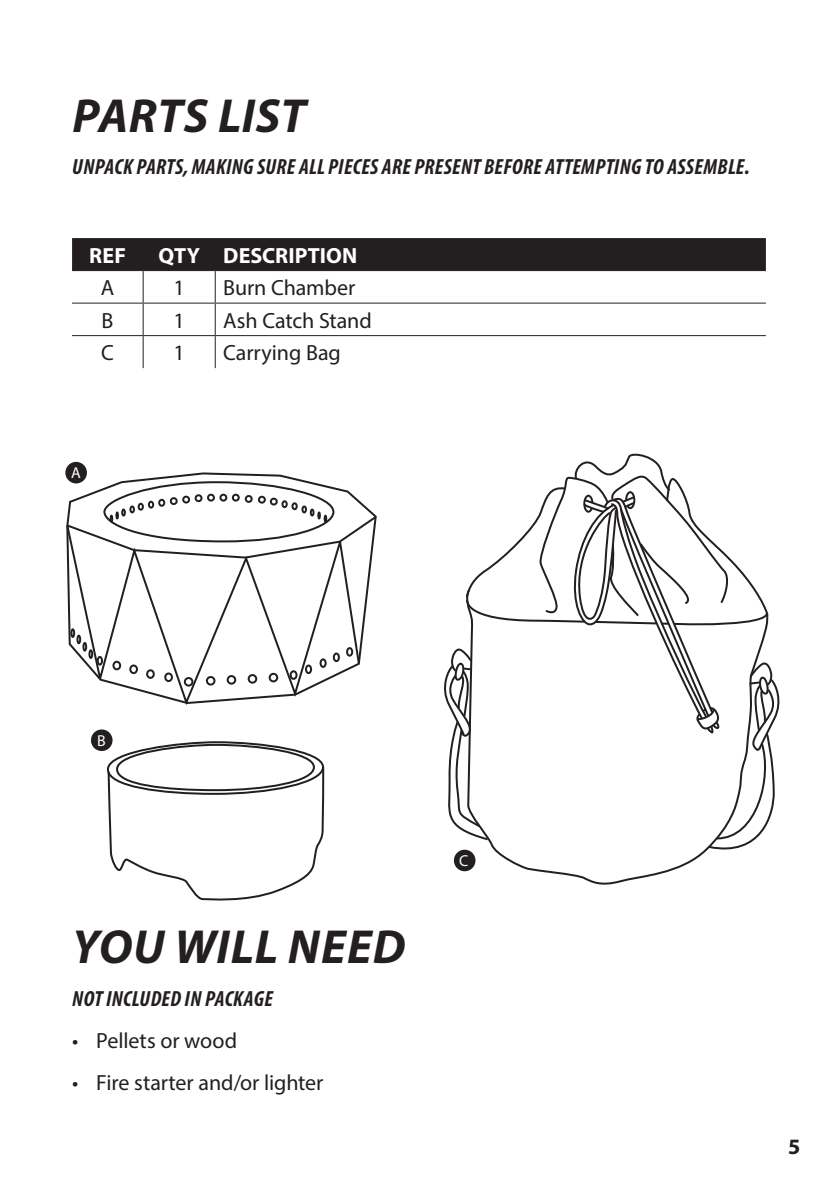
<style>
.page{position:relative;width:840px;height:1191px;background:#fff}
.page>*{position:absolute;margin:0;border:0;box-sizing:border-box;transform-origin:0 0}
.t1{font:italic 700 48px "Myriad Pro";letter-spacing:.01em;color:#231f20}
.t2{font:italic 700 condensed 22px "Myriad Pro";letter-spacing:.01em;color:#231f20}
.t3{font:22px "Myriad Pro";letter-spacing:-.005em;color:#231f20}
.t4{font:700 22px "Myriad Pro";letter-spacing:.005em;color:#fff}
.t5{font:700 22px "Myriad Pro";color:#231f20}
.t6{font:15.8px "Myriad Pro";color:#fff}
</style>
<div class="page">
<svg style="left:67px;top:472px;width:305px;height:181px"></svg>
<svg style="left:67px;top:559px;width:294px;height:146px"></svg>
<div style="left:219px;top:494px;width:8px;height:7px;border:2px solid #231f20;border-radius:50%"></div>
<div style="left:207px;top:494px;width:8px;height:7px;border:2px solid #231f20;border-radius:50%"></div>
<div style="left:232px;top:494px;width:7px;height:7px;border:2px solid #231f20;border-radius:50%"></div>
<div style="left:194px;top:494px;width:8px;height:8px;border:2px solid #231f20;border-radius:50%"></div>
<div style="left:245px;top:495px;width:7px;height:8px;border:2px solid #231f20;border-radius:50%"></div>
<div style="left:182px;top:495px;width:8px;height:8px;border:2px solid #231f20;border-radius:50%"></div>
<div style="left:258px;top:496px;width:8px;height:7px;border:2px solid #231f20;border-radius:50%"></div>
<div style="left:170px;top:497px;width:7px;height:8px;border:2px solid #231f20;border-radius:50%"></div>
<div style="left:270px;top:497px;width:7px;height:8px;border:2px solid #231f20;border-radius:50%"></div>
<div style="left:158px;top:499px;width:7px;height:8px;border:2px solid #231f20;border-radius:50%"></div>
<div style="left:148px;top:501px;width:6px;height:7px;border:2px solid #231f20;border-radius:50%"></div>
<div style="left:281px;top:500px;width:6px;height:8px;border:2px solid #231f20;border-radius:50%"></div>
<div style="left:138px;top:503px;width:6px;height:7px;border:2px solid #231f20;border-radius:50%"></div>
<div style="left:291px;top:502px;width:6px;height:8px;border:2px solid #231f20;border-radius:50%"></div>
<div style="left:129px;top:505px;width:6px;height:8px;border:2px solid #231f20;border-radius:50%"></div>
<div style="left:301px;top:505px;width:6px;height:8px;border:2px solid #231f20;border-radius:50%"></div>
<div style="left:121px;top:508px;width:5px;height:8px;border:2px solid #231f20;border-radius:50%"></div>
<div style="left:309px;top:508px;width:5px;height:8px;border:2px solid #231f20;border-radius:50%"></div>
<svg style="left:66px;top:511px;width:311px;height:48px"></svg>
<div style="left:226px;top:675px;width:10px;height:9px;border:2px solid #231f20;border-radius:50%"></div>
<div style="left:247px;top:674px;width:10px;height:9px;border:2px solid #231f20;border-radius:50%"></div>
<div style="left:268px;top:673px;width:10px;height:9px;border:2px solid #231f20;border-radius:50%"></div>
<div style="left:289px;top:670px;width:8px;height:10px;border:2px solid #231f20;border-radius:50%"></div>
<div style="left:305px;top:664px;width:7px;height:10px;border:2px solid #231f20;border-radius:50%"></div>
<div style="left:319px;top:658px;width:7px;height:10px;border:2px solid #231f20;border-radius:50%"></div>
<div style="left:332px;top:652px;width:8px;height:10px;border:2px solid #231f20;border-radius:50%"></div>
<div style="left:346px;top:647px;width:7px;height:9px;border:2px solid #231f20;border-radius:50%"></div>
<div style="left:206px;top:676px;width:9px;height:9px;border:2px solid #231f20;border-radius:50%"></div>
<div style="left:184px;top:677px;width:9px;height:9px;border:2px solid #231f20;border-radius:50%"></div>
<div style="left:164px;top:672px;width:9px;height:10px;border:2px solid #231f20;border-radius:50%"></div>
<div style="left:146px;top:669px;width:9px;height:10px;border:2px solid #231f20;border-radius:50%"></div>
<div style="left:129px;top:664px;width:9px;height:10px;border:2px solid #231f20;border-radius:50%"></div>
<div style="left:112px;top:661px;width:9px;height:9px;border:2px solid #231f20;border-radius:50%"></div>
<div style="left:97px;top:656px;width:6px;height:9px;border:2px solid #231f20;border-radius:50%"></div>
<div style="left:88px;top:649px;width:5px;height:10px;border:2px solid #231f20;border-radius:50%"></div>
<div style="left:82px;top:642px;width:5px;height:9px;border:2px solid #231f20;border-radius:50%"></div>
<div style="left:76px;top:634px;width:5px;height:10px;border:2px solid #231f20;border-radius:50%"></div>
<div style="left:70px;top:628px;width:5px;height:10px;border:2px solid #231f20;border-radius:50%"></div>
<svg style="left:106px;top:743px;width:219px;height:158px"></svg>
<div style="left:65px;top:462px;width:22px;height:21px;background:#231f20;border-radius:50%"></div>
<div style="left:91px;top:729px;width:21px;height:22px;background:#231f20;border-radius:50%"></div>
<div style="left:72px;top:238px;width:693px;height:32px;background:#231f20"></div>
<hr style="left:142px;top:238px;width:2px;height:32px;background:#231f20">
<hr style="left:214px;top:238px;width:2px;height:32px;background:#231f20">
<hr style="left:72px;top:270px;width:71px;height:1px;background:#231f20">
<hr style="left:143px;top:270px;width:72px;height:1px;background:#231f20">
<hr style="left:142px;top:271px;width:2px;height:32px;background:#231f20">
<hr style="left:215px;top:270px;width:550px;height:1px;background:#231f20">
<hr style="left:214px;top:271px;width:2px;height:32px;background:#231f20">
<hr style="left:142px;top:336px;width:2px;height:32px;background:#231f20">
<hr style="left:214px;top:336px;width:2px;height:32px;background:#231f20">
<hr style="left:72px;top:303px;width:71px;height:1px;background:#231f20">
<hr style="left:143px;top:303px;width:72px;height:1px;background:#231f20">
<hr style="left:142px;top:304px;width:2px;height:31px;background:#231f20">
<hr style="left:215px;top:303px;width:550px;height:1px;background:#231f20">
<hr style="left:214px;top:304px;width:2px;height:31px;background:#231f20">
<hr style="left:72px;top:335px;width:71px;height:1px;background:#231f20">
<hr style="left:143px;top:335px;width:72px;height:1px;background:#231f20">
<hr style="left:215px;top:335px;width:550px;height:1px;background:#231f20">
<svg style="left:466px;top:857px;width:233px;height:28px"></svg>
<svg style="left:444px;top:453px;width:336px;height:404px"></svg>
<div style="left:453px;top:849px;width:22px;height:22px;background:#231f20;border-radius:50%"></div>
<h1 class="t1" style="left:72px;top:85px;width:235px">PARTS LIST</h1>
<p class="t2" style="left:72px;top:153px;width:678px">UNPACK PARTS, MAKING SURE ALL PIECES ARE PRESENT BEFORE ATTEMPTING TO ASSEMBLE.</p>
<p class="t4" style="left:89px;top:241px;width:38px">REF</p>
<p class="t4" style="left:158px;top:241px;width:200px">QTY DESCRIPTION</p>
<p class="t3" style="left:101px;top:274px;width:15px">A</p>
<p class="t3" style="left:173px;top:274px;width:13px">1</p>
<p class="t3" style="left:223px;top:274px;width:133px">Burn Chamber</p>
<p class="t3" style="left:102px;top:307px;width:13px">B</p>
<p class="t3" style="left:173px;top:307px;width:13px">1</p>
<p class="t3" style="left:223px;top:307px;width:150px">Ash Catch Stand</p>
<p class="t3" style="left:101px;top:339px;width:14px">C</p>
<p class="t3" style="left:173px;top:339px;width:13px">1</p>
<p class="t3" style="left:223px;top:339px;width:119px">Carrying Bag</p>
<p class="t6" style="left:71px;top:463px;width:11px">A</p>
<p class="t6" style="left:97px;top:731px;width:10px">B</p>
<h1 class="t1" style="left:72px;top:916px;width:334px">YOU WILL NEED</h1>
<p class="t2" style="left:72px;top:984px;width:202px">NOT INCLUDED IN PACKAGE</p>
<p class="t3" style="left:72px;top:1026px;width:166px">• Pellets or wood</p>
<p class="t3" style="left:72px;top:1068px;width:253px">• Fire starter and/or lighter</p>
<p class="t6" style="left:459px;top:851px;width:11px">C</p>
<p class="t5" style="left:787px;top:1132px;width:14px">5</p>
</div>
